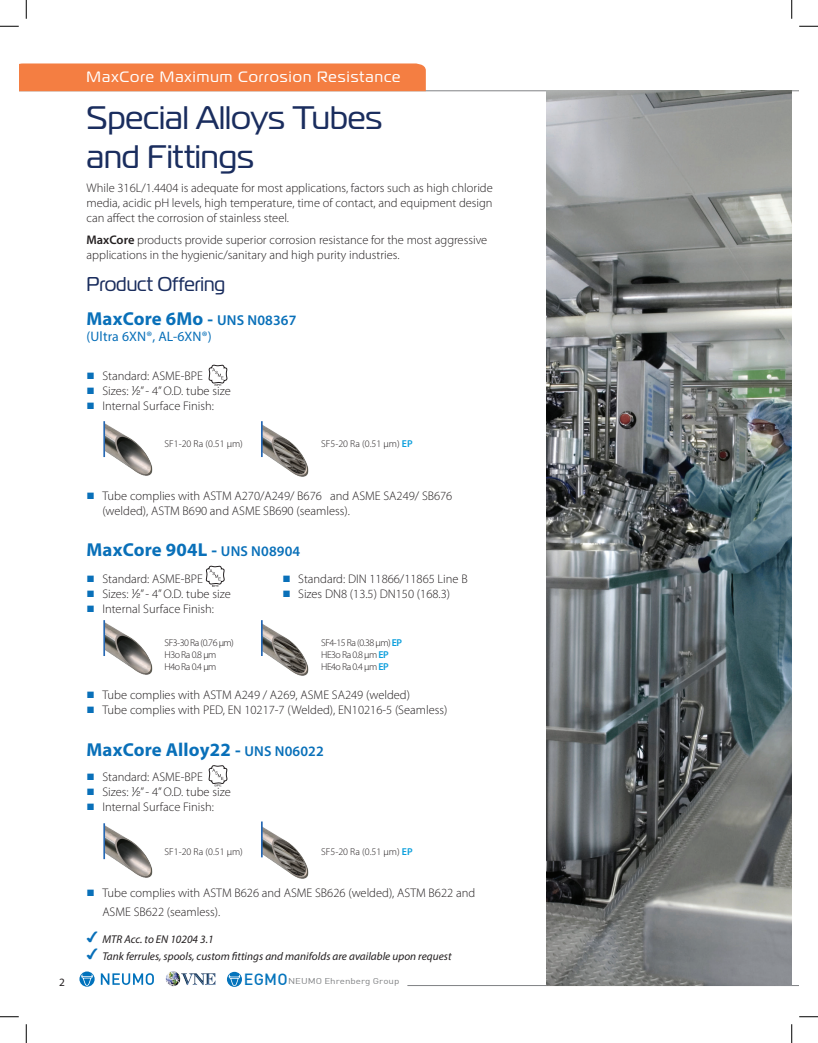
<style>
.page{position:relative;width:818px;height:1043px;background:#fff}
.page>*{position:absolute;margin:0;border:0;box-sizing:border-box;transform-origin:0 0}
.t1{font:32.5px/39px "Magistral";color:#1a2d5e}
.t2{font:20px "Magistral";color:#1a2d5e;scale:.95 1}
.t3{font:700 18.75px "Myriad Pro";letter-spacing:.01em;color:#0970b9}
.t4{font:15px "Magistral";letter-spacing:.075em;color:#fff}
.t5{font:13.75px "Myriad Pro";letter-spacing:.01em;color:#0970b9}
.t6{font:300 12.5px/15px "Myriad Pro";color:#231f20}
.t7{font:italic 11.25px "Myriad Pro";color:#231f20}
.t8{font:11.25px "Myriad Pro";color:#231f20}
.t9{font:300 10px/12px "Myriad Pro";letter-spacing:-.035em;color:#231f20}
.t10{font:300 10px "Myriad Pro";color:#231f20}
.t11{font:8.38px "DIN";color:#808284;scale:1.17 1}
.s1{font-weight:600}
.s2{font-size:17.5px}
.s3{font-weight:600;font-size:14.38px}
.s4{font-family:"Arial";font-weight:400;font-size:13.75px;color:#0970b9}
.s5{font-family:"Reznik";font-weight:400}
.s6{font-weight:600;color:#0c9fdc}
.s7{font-family:"Arial Unicode MS";font-style:normal;font-size:13.75px;color:#0970b9}
.s8{font-weight:500;font-size:15.88px;color:#0574bc}
</style>
<div class="page">
<hr style="left:19px;top:90px;width:779px;height:1px;background:#808285">
<hr style="left:407px;top:985px;width:391px;height:1px;background:#808285">
<div style="left:19px;top:63px;width:407px;height:28px;background:#f47e42"></div>
<svg style="left:101px;top:973px;width:53px;height:11px"></svg>
<svg style="left:79px;top:971px;width:16px;height:15px"></svg>
<svg style="left:81px;top:974px;width:12px;height:11px"></svg>
<img style="left:165px;top:971px;width:51px;height:15px">
<svg style="left:227px;top:971px;width:15px;height:15px"></svg>
<svg style="left:229px;top:974px;width:11px;height:12px"></svg>
<img style="left:546px;top:91px;width:245px;height:894px">
<img style="left:105px;top:421px;width:48px;height:55px">
<hr style="left:103px;top:421px;width:2px;height:36px;background:#2567b3">
<img style="left:263px;top:425px;width:46px;height:52px">
<hr style="left:261px;top:421px;width:2px;height:36px;background:#2567b3">
<img style="left:105px;top:824px;width:48px;height:54px">
<hr style="left:103px;top:823px;width:2px;height:36px;background:#2567b3">
<img style="left:262px;top:827px;width:47px;height:52px">
<hr style="left:261px;top:821px;width:2px;height:36px;background:#2567b3">
<img style="left:105px;top:620px;width:48px;height:55px">
<hr style="left:103px;top:620px;width:2px;height:36px;background:#2567b3">
<img style="left:263px;top:624px;width:46px;height:52px">
<hr style="left:261px;top:620px;width:2px;height:36px;background:#2567b3">
<svg style="left:209px;top:365px;width:18px;height:21px"></svg>
<svg style="left:206px;top:566px;width:18px;height:21px"></svg>
<svg style="left:209px;top:765px;width:18px;height:21px"></svg>
<svg style="left:0;top:25px;width:19px;height:2px"></svg>
<svg style="left:799px;top:25px;width:19px;height:2px"></svg>
<svg style="left:0;top:1016px;width:19px;height:1px"></svg>
<svg style="left:799px;top:1016px;width:19px;height:1px"></svg>
<svg style="left:25px;top:0;width:2px;height:19px"></svg>
<svg style="left:25px;top:1024px;width:2px;height:18px"></svg>
<svg style="left:791px;top:0;width:1px;height:19px"></svg>
<svg style="left:791px;top:1024px;width:1px;height:18px"></svg>
<p class="t8" style="left:59px;top:975px;width:7px">2</p>
<p class="t4" style="left:86px;top:68px;width:315px">MaxCore Maximum Corrosion Resistance</p>
<h1 class="t1" style="left:86px;top:98px;width:297px">Special Alloys Tubes and Fittings</h1>
<p class="t6" style="left:86px;top:180px;width:408px;text-align:justify">While 316L/1.4404 is adequate for most applications, factors such as high chloride media, acidic pH levels, high temperature, time of contact, and equipment design can affect the corrosion of stainless steel.</p>
<p class="t6" style="left:86px;top:232px;width:402px"><span class="s1">MaxCore</span> products provide superior corrosion resistance for the most aggressive applications in the hygienic/sanitary and high purity industries.</p>
<h2 class="t2" style="left:86px;top:272px;width:147px">Product Offering</h2>
<h3 class="t3" style="left:86px;top:306px;width:211px">MaxCore 6Mo <span class="s2">-</span> <span class="s3">UNS N08367</span></h3>
<p class="t5" style="left:86px;top:328px;width:126px">(Ultra 6XN®, AL-6XN®)</p>
<p class="t6" style="left:86px;top:368px;width:118px"><span class="s4">■</span> Standard: ASME-BPE</p>
<p class="t6" style="left:86px;top:383px;width:146px"><span class="s4">■</span> Sizes: <span class="s5">½</span>” - 4” O.D. tube size</p>
<p class="t6" style="left:86px;top:398px;width:129px"><span class="s4">■</span> Internal Surface Finish:</p>
<p class="t10" style="left:164px;top:438px;width:80px">SF1-20 Ra (0.51 µm)</p>
<p class="t10" style="left:321px;top:438px;width:93px">SF5-20 Ra (0.51 µm) <span class="s6">EP</span></p>
<p class="t6" style="left:102px;top:488px;width:351px;text-indent:-16px"><span class="s4">■</span> Tube complies with ASTM A270/A249/ B676 and ASME SA249/ SB676 (welded), ASTM B690 and ASME SB690 (seamless).</p>
<h3 class="t3" style="left:86px;top:537px;width:215px">MaxCore 904L <span class="s2">-</span> <span class="s3">UNS N08904</span></h3>
<p class="t6" style="left:86px;top:571px;width:118px"><span class="s4">■</span> Standard: ASME-BPE</p>
<p class="t6" style="left:86px;top:586px;width:146px"><span class="s4">■</span> Sizes: <span class="s5">½</span>” - 4” O.D. tube size</p>
<p class="t6" style="left:86px;top:601px;width:129px"><span class="s4">■</span> Internal Surface Finish:</p>
<p class="t6" style="left:282px;top:571px;width:187px"><span class="s4">■</span> Standard: DIN 11866/11865 Line B</p>
<p class="t6" style="left:282px;top:586px;width:169px"><span class="s4">■</span> Sizes DN8 (13.5) DN150 (168.3)</p>
<p class="t9" style="left:164px;top:637px;width:71px">SF3-30 Ra (0.76 µm)<br>H3o Ra 0.8 µm<br>H4o Ra 0.4 µm</p>
<p class="t9" style="left:321px;top:637px;width:82px">SF4-15 Ra (0.38 µm) <span class="s6">EP<br></span>HE3o Ra 0.8 µm <span class="s6">EP<br></span>HE4o Ra 0.4 µm <span class="s6">EP</span></p>
<p class="t6" style="left:86px;top:687px;width:325px"><span class="s4">■</span> Tube complies with ASTM A249 / A269, ASME SA249 (welded)</p>
<p class="t6" style="left:86px;top:702px;width:362px"><span class="s4">■</span> Tube complies with PED, EN 10217-7 (Welded), EN10216-5 (Seamless)</p>
<h3 class="t3" style="left:86px;top:737px;width:239px">MaxCore Alloy22 <span class="s2">-</span> <span class="s3">UNS N06022</span></h3>
<p class="t6" style="left:86px;top:769px;width:118px"><span class="s4">■</span> Standard: ASME-BPE</p>
<p class="t6" style="left:86px;top:784px;width:146px"><span class="s4">■</span> Sizes: <span class="s5">½</span>” - 4” O.D. tube size</p>
<p class="t6" style="left:86px;top:799px;width:129px"><span class="s4">■</span> Internal Surface Finish:</p>
<p class="t10" style="left:164px;top:845px;width:80px">SF1-20 Ra (0.51 µm)</p>
<p class="t10" style="left:321px;top:845px;width:93px">SF5-20 Ra (0.51 µm) <span class="s6">EP</span></p>
<p class="t6" style="left:102px;top:883px;width:374px;line-height:18.8px;text-indent:-16px"><span class="s4">■</span> Tube complies with ASTM B626 and ASME SB626 (welded), ASTM B622 and<br>ASME SB622 (seamless).</p>
<p class="t7" style="left:86px;top:932px;width:128px"><span class="s7">✔</span> MTR Acc. to EN 10204 3.1</p>
<p class="t7" style="left:86px;top:949px;width:366px"><span class="s7">✔</span> Tank ferrules, spools, custom fittings and manifolds are available upon request</p>
<p class="t11" style="left:244px;top:975px;width:134px"><span class="s8">EGMO</span>NEUMO Ehrenberg Group</p>
</div>
